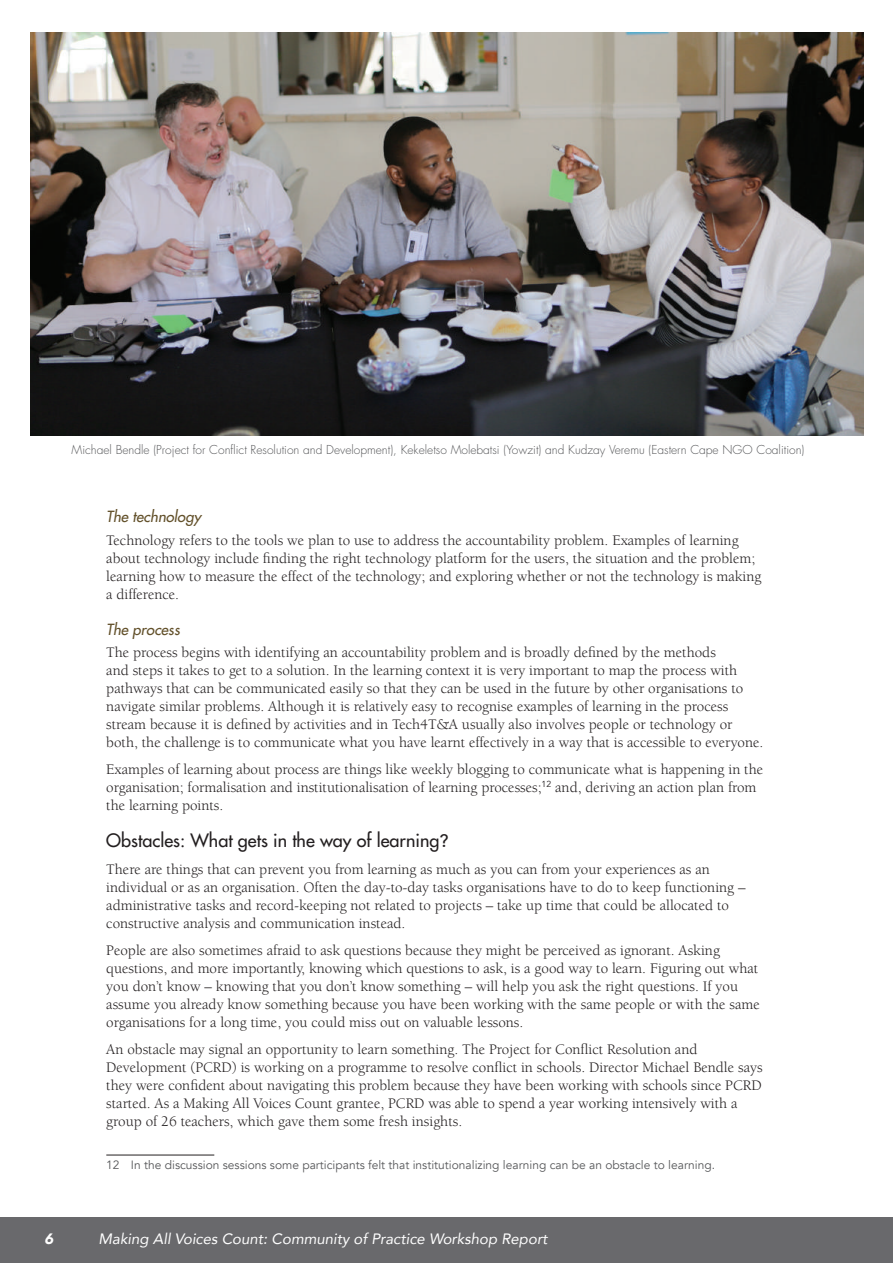
<style>
.page{position:relative;width:893px;height:1263px;background:#fff}
.page>*{position:absolute;margin:0;border:0;box-sizing:border-box;transform-origin:0 0}
.t1{font:18px "Futura";color:#231f20}
.t2{font:15px/18px "Berkeley";color:#231f20}
.t3{font:italic 15px "Avenir";color:#fff}
.t4{font:italic 15px "Futura";color:#63512b}
.t5{font:italic 900 15px "Avenir";color:#fff}
.t6{font:300 12px "Futura";color:#57585a}
.t7{font:12px "Avenir";color:#57585a}
.s1{font-family:"Avenir";font-weight:500}
</style>
<div class="page">
<div style="left:0;top:1217px;width:893px;height:46px;background:#69696c"></div>
<hr style="left:106px;top:1155px;width:108px;height:1px;background:#231f20">
<img style="left:31px;top:33px;width:832px;height:403px">
<p class="t6" style="left:72px;top:442px;width:734px">Michael Bendle (Project for Conflict Resolution and Development), Kekeletso Molebatsi (Yowzit) and Kudzay Veremu (Eastern Cape NGO Coalition)</p>
<p class="t4" style="left:106px;top:507px;width:96px">The technology</p>
<p class="t2" style="left:106px;top:531px;width:657px">Technology refers to the tools we plan to use to address the accountability problem. Examples of learning about technology include finding the right technology platform for the users, the situation and the problem; learning how to measure the effect of the technology; and exploring whether or not the technology is making a difference.</p>
<p class="t4" style="left:106px;top:619px;width:75px">The process</p>
<p class="t2" style="left:106px;top:643px;width:659px">The process begins with identifying an accountability problem and is broadly defined by the methods<br>and steps it takes to get to a solution. In the learning context it is very important to map the process with pathways that can be communicated easily so that they can be used in the future by other organisations to navigate similar problems. Although it is relatively easy to recognise examples of learning in the process stream because it is defined by activities and in Tech4T&amp;A usually also involves people or technology or both, the challenge is to communicate what you have learnt effectively in a way that is accessible to everyone.</p>
<p class="t2" style="left:106px;top:760px;width:658px">Examples of learning about process are things like weekly blogging to communicate what is happening in the organisation; formalisation and institutionalisation of learning processes;<sup>12</sup> and, deriving an action plan from the learning points.</p>
<p class="t1" style="left:106px;top:828px;width:344px">Obstacles: What gets in the way of learning<span class="s1">?</span></p>
<p class="t2" style="left:106px;top:860px;width:641px">There are things that can prevent you from learning as much as you can from your experiences as an individual or as an organisation. Often the day-to-day tasks organisations have to do to keep functioning – administrative tasks and record-keeping not related to projects – take up time that could be allocated to constructive analysis and communication instead.</p>
<p class="t2" style="left:106px;top:941px;width:655px">People are also sometimes afraid to ask questions because they might be perceived as ignorant. Asking questions, and more importantly, knowing which questions to ask, is a good way to learn. Figuring out what you don’t know – knowing that you don’t know something – will help you ask the right questions. If you assume you already know something because you have been working with the same people or with the same organisations for a long time, you could miss out on valuable lessons.</p>
<p class="t2" style="left:106px;top:1040px;width:658px">An obstacle may signal an opportunity to learn something. The Project for Conflict Resolution and Development (PCRD) is working on a programme to resolve conflict in schools. Director Michael Bendle says they were confident about navigating this problem because they have been working with schools since PCRD started. As a Making All Voices Count grantee, PCRD was able to spend a year working intensively with a group of 26 teachers, which gave them some fresh insights.</p>
<p class="t7" style="left:106px;top:1158px;width:610px">12 In the discussion sessions some participants felt that institutionalizing learning can be an obstacle to learning.</p>
<p class="t5" style="left:45px;top:1226px;width:10px">6</p>
<p class="t3" style="left:99px;top:1229px;width:450px">Making All Voices Count: Community of Practice Workshop Report</p>
</div>
